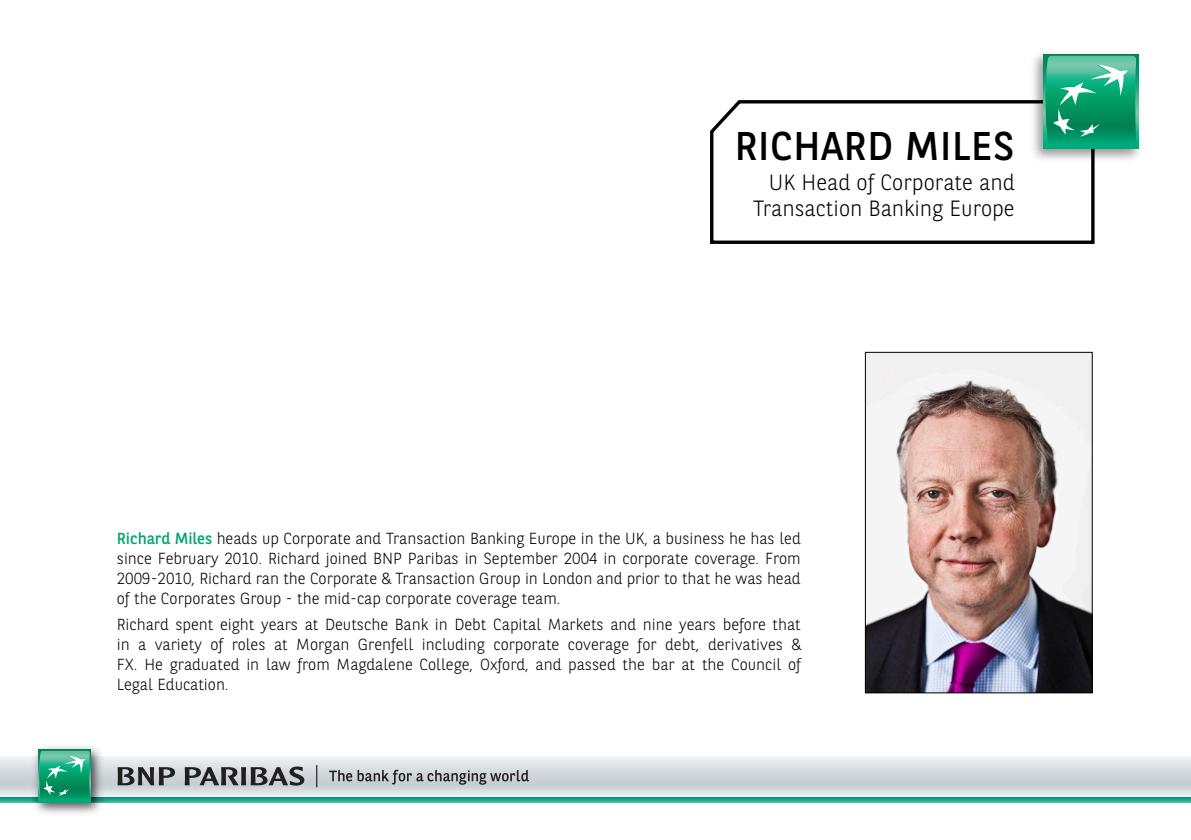
<style>
.page{position:relative;width:1191px;height:840px;background:#fff}
.page>*{position:absolute;margin:0;border:0;box-sizing:border-box;transform-origin:0 0}
.t1{font:40px "BNPP Sans";letter-spacing:.02em;color:#000002}
.t2{font:300 22px/26px "BNPP Sans";color:#000002;text-align:right}
.t3{font:300 16px/20px "BNPP Sans";color:#000002;text-align:justify}
.s1{font-weight:400;color:#00a66e}
</style>
<div class="page">
<svg style="left:710px;top:100px;width:385px;height:144px"></svg>
<img style="left:1025px;top:53px;width:115px;height:114px">
<div style="left:1043px;top:54px;width:95px;height:94px;background:linear-gradient(to right,#00aa76,#00aa76)"></div>
<svg style="left:1045px;top:56px;width:91px;height:89px;background:#2cab82"></svg>
<svg style="left:0;top:795px;width:852px;height:7px;background:#53bda5"></svg>
<svg style="left:0;top:756px;width:852px;height:39px;background:#d9dfe2"></svg>
<img style="left:29px;top:746px;width:79px;height:68px">
<svg style="left:329px;top:769px;width:200px;height:15px;background:#a2a7aa"></svg>
<svg style="left:316px;top:764px;width:1px;height:23px"></svg>
<svg style="left:28px;top:750px;width:147px;height:52px;background:#80b9a9"></svg>
<svg style="left:185px;top:766px;width:119px;height:19px;background:#7f8183"></svg>
<svg style="left:852px;top:795px;width:339px;height:7px;background:#53bda5"></svg>
<svg style="left:852px;top:756px;width:339px;height:39px;background:#d8dde1"></svg>
<img style="left:867px;top:353px;width:223px;height:338px">
<div style="left:865px;top:351px;width:227px;height:342px;border:1px solid #000002"></div>
<p class="t1" style="left:735px;top:118px;width:281px">RICHARD MILES</p>
<p class="t2" style="left:753px;top:168px;width:263px">UK Head of Corporate and<br>Transaction Banking Europe</p>
<p class="t3" style="left:117px;top:527px;width:685px"><span class="s1">Richard Miles</span> heads up Corporate and Transaction Banking Europe in the UK, a business he has led since February 2010. Richard joined BNP Paribas in September 2004 in corporate coverage. From 2009-2010, Richard ran the Corporate &amp; Transaction Group in London and prior to that he was head of the Corporates Group - the mid-cap corporate coverage team.</p>
<p class="t3" style="left:117px;top:613px;width:685px">Richard spent eight years at Deutsche Bank in Debt Capital Markets and nine years before that in a variety of roles at Morgan Grenfell including corporate coverage for debt, derivatives &amp; FX. He graduated in law from Magdalene College, Oxford, and passed the bar at the Council of Legal Education.</p>
</div>
